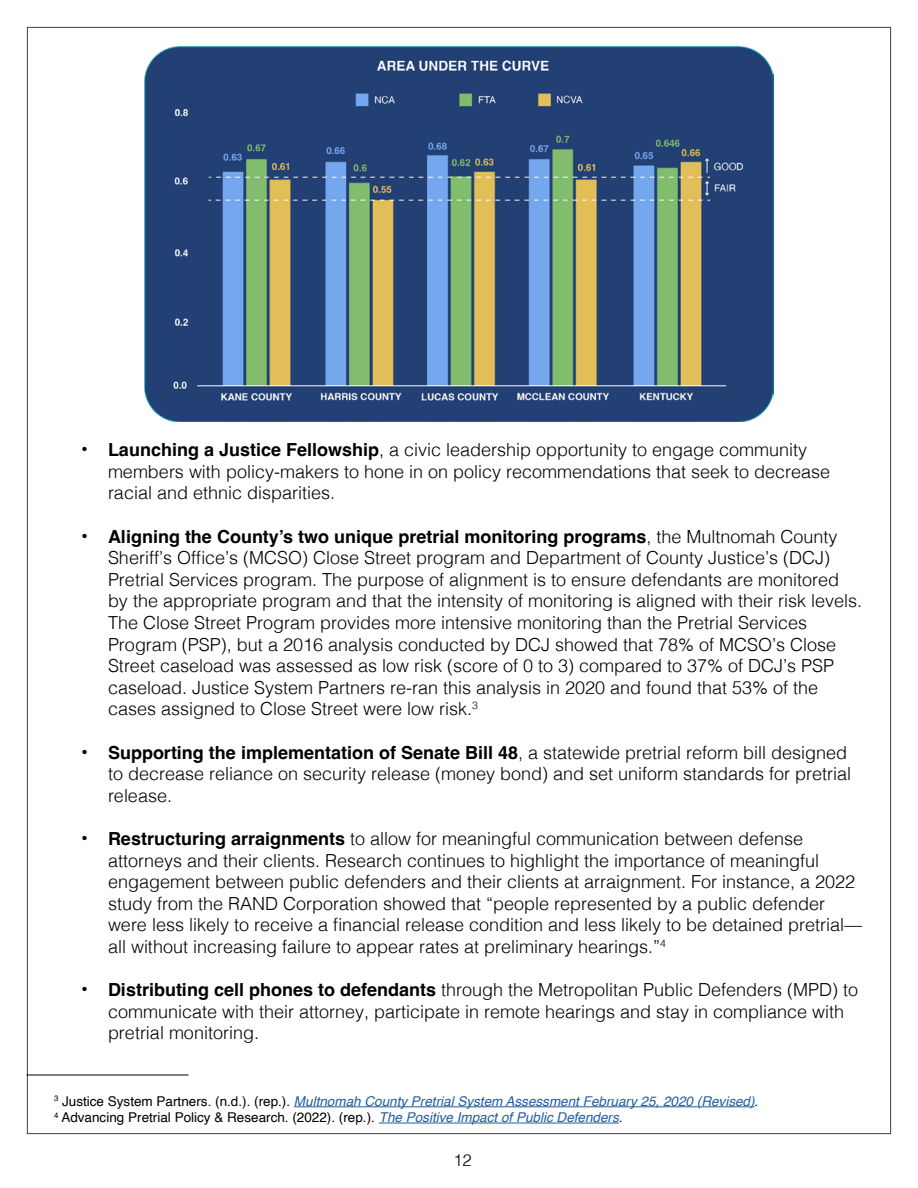
<style>
.page{position:relative;width:918px;height:1188px;background:#fff}
.page>*{position:absolute;margin:0;border:0;box-sizing:border-box;transform-origin:0 0}
.t1{font:300 18px/21.6px "Helvetica";color:#000}
.t2{font:300 16.5px "Helvetica";color:#000}
.t3{font:italic 13.5px/16.2px "Helvetica";color:#215e9e}
.s1{font-weight:700;font-size:19.5px}
.s2{font-weight:700}
.s3{font-style:normal;color:#000}
</style>
<div class="page">
<img style="left:145px;top:46px;width:628px;height:376px">
<hr style="left:27px;top:1075px;width:162px;height:1px;background:#000">
<hr style="left:294px;top:1106px;width:461px;height:1px;background:#215e9e">
<hr style="left:379px;top:1123px;width:240px;height:1px;background:#215e9e">
<p class="t1" style="left:108px;top:438px;width:724px;text-indent:-27px"><span class="s1">•</span> <span class="s2">Launching a Justice Fellowship</span>, a civic leadership opportunity to engage community members with policy-makers to hone in on policy recommendations that seek to decrease racial and ethnic disparities.</p>
<p class="t1" style="left:108px;top:524px;width:756px;text-indent:-27px"><span class="s1">•</span> <span class="s2">Aligning the County’s two unique pretrial monitoring programs</span>, the Multnomah County Sheriff’s Office’s (MCSO) Close Street program and Department of County Justice’s (DCJ)<br>Pretrial Services program. The purpose of alignment is to ensure defendants are monitored by the appropriate program and that the intensity of monitoring is aligned with their risk levels.<br>The Close Street Program provides more intensive monitoring than the Pretrial Services Program (PSP), but a 2016 analysis conducted by DCJ showed that 78% of MCSO’s Close Street caseload was assessed as low risk (score of 0 to 3) compared to 37% of DCJ’s PSP caseload. Justice System Partners re-ran this analysis in 2020 and found that 53% of the cases assigned to Close Street were low risk.<sup>3</sup></p>
<p class="t1" style="left:108px;top:740px;width:745px;text-indent:-27px"><span class="s1">•</span> <span class="s2">Supporting the implementation of Senate Bill 48</span>, a statewide pretrial reform bill designed to decrease reliance on security release (money bond) and set uniform standards for pretrial release.</p>
<p class="t1" style="left:108px;top:827px;width:756px;text-indent:-27px"><span class="s1">•</span> <span class="s2">Restructuring arraignments</span> to allow for meaningful communication between defense attorneys and their clients. Research continues to highlight the importance of meaningful engagement between public defenders and their clients at arraignment. For instance, a 2022 study from the RAND Corporation showed that “people represented by a public defender were less likely to receive a financial release condition and less likely to be detained pretrial— all without increasing failure to appear rates at preliminary hearings.”<sup>4</sup></p>
<p class="t1" style="left:108px;top:978px;width:752px;text-indent:-27px"><span class="s1">•</span> <span class="s2">Distributing cell phones to defendants</span> through the Metropolitan Public Defenders (MPD) to communicate with their attorney, participate in remote hearings and stay in compliance with pretrial monitoring.</p>
<p class="t3" style="left:54px;top:1093px;width:706px"><sup>3</sup> <span class="s3">Justice System Partners. (n.d.). (rep.).</span> Multnomah County Pretrial System Assessment February 25, 2020 (Revised)<span class="s3">.<br></span><sup>4</sup> <span class="s3">Advancing Pretrial Policy &amp; Research. (2022). (rep.).</span> The Positive Impact of Public Defenders<span class="s3">.</span></p>
<p class="t2" style="left:453px;top:1146px;width:20px">12</p>
</div>
